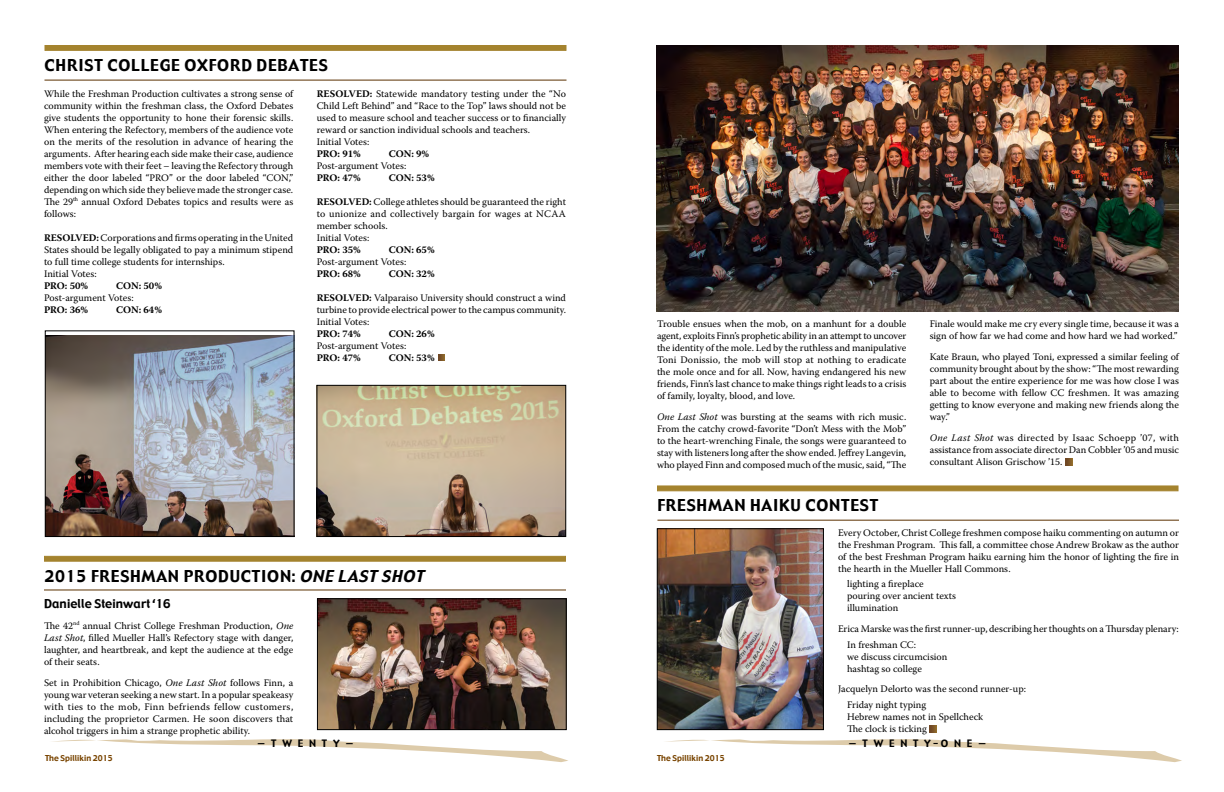
<style>
.page{position:relative;width:1224px;height:792px;background:#fff}
.page>*{position:absolute;margin:0;border:0;box-sizing:border-box;transform-origin:0 0}
.t1{font:16px "Gadget";letter-spacing:.05em;color:#000}
.t2{font:12px "Gadget";letter-spacing:.01em;color:#000}
.t3{font:10px/12px "Warnock Pro";color:#000}
.t4{font:700 10px "Warnock Pro";color:#000}
.t5{font:10px "Gadget";color:#000}
.t6{font:8px "Gadget";letter-spacing:.01em;color:#794400}
.s1{font-weight:700}
.s2{font-style:italic}
</style>
<div class="page">
<svg style="left:666px;top:739px;width:516px;height:23px"></svg>
<svg style="left:52px;top:739px;width:516px;height:23px"></svg>
<svg style="left:44px;top:45px;width:522px;height:6px;background:#a58431"></svg>
<hr style="left:44px;top:80px;width:522px;height:1px;background:#5b3100">
<img style="left:319px;top:387px;width:245px;height:148px">
<div style="left:317px;top:385px;width:249px;height:152px;border:1px solid #000"></div>
<img style="left:47px;top:335px;width:245px;height:200px">
<div style="left:45px;top:331px;width:249px;height:206px;border:1px solid #000"></div>
<svg style="left:438px;top:354px;width:7px;height:7px"></svg>
<svg style="left:44px;top:556px;width:522px;height:6px;background:#a88838"></svg>
<hr style="left:44px;top:589px;width:522px;height:1px;background:#5b3100">
<img style="left:319px;top:600px;width:245px;height:128px">
<div style="left:317px;top:598px;width:249px;height:132px;border:1px solid #000"></div>
<svg style="left:657px;top:485px;width:522px;height:6px;background:#ab8d3f"></svg>
<hr style="left:657px;top:520px;width:522px;height:1px;background:#5b3100">
<img style="left:659px;top:530px;width:163px;height:198px">
<div style="left:657px;top:528px;width:167px;height:202px;border:1px solid #000"></div>
<svg style="left:930px;top:725px;width:7px;height:7px"></svg>
<img style="left:656px;top:45px;width:523px;height:266px">
<svg style="left:1066px;top:458px;width:6px;height:7px"></svg>
<h1 class="t1" style="left:44px;top:54px;width:285px">CHRIST COLLEGE OXFORD DEBATES</h1>
<p class="t3" style="left:317px;top:87px;width:251px"><span class="s1">RESOLVED:</span> Statewide mandatory testing under the “No Child Left Behind” and “Race to the Top” laws should not be used to measure school and teacher success or to financially reward or sanction individual schools and teachers.<br>Initial Votes:</p>
<p class="t4" style="left:317px;top:147px;width:46px">PRO: 91%</p>
<p class="t4" style="left:389px;top:147px;width:42px">CON: 9%</p>
<p class="t3" style="left:317px;top:159px;width:91px">Post-argument Votes:</p>
<p class="t4" style="left:317px;top:171px;width:46px">PRO: 47%</p>
<p class="t4" style="left:389px;top:171px;width:48px">CON: 53%</p>
<p class="t3" style="left:317px;top:195px;width:251px"><span class="s1">RESOLVED:</span> College athletes should be guaranteed the right to unionize and collectively bargain for wages at NCAA member schools.<br>Initial Votes:</p>
<p class="t4" style="left:317px;top:243px;width:46px">PRO: 35%</p>
<p class="t4" style="left:389px;top:243px;width:48px">CON: 65%</p>
<p class="t3" style="left:317px;top:255px;width:91px">Post-argument Votes:</p>
<p class="t4" style="left:317px;top:267px;width:46px">PRO: 68%</p>
<p class="t4" style="left:389px;top:267px;width:48px">CON: 32%</p>
<p class="t3" style="left:317px;top:291px;width:251px;text-align:justify"><span class="s1">RESOLVED:</span> Valparaiso University should construct a wind turbine to provide electrical power to the campus community.<br>Initial Votes:</p>
<p class="t4" style="left:317px;top:327px;width:46px">PRO: 74%</p>
<p class="t4" style="left:389px;top:327px;width:48px">CON: 26%</p>
<p class="t3" style="left:317px;top:339px;width:91px">Post-argument Votes:</p>
<p class="t4" style="left:317px;top:351px;width:46px">PRO: 47%</p>
<p class="t4" style="left:389px;top:351px;width:48px">CON: 53%</p>
<p class="t3" style="left:44px;top:87px;width:251px;text-align:justify">While the Freshman Production cultivates a strong sense of community within the freshman class, the Oxford Debates give students the opportunity to hone their forensic skills.<br>When entering the Refectory, members of the audience vote on the merits of the resolution in advance of hearing the arguments. After hearing each side make their case, audience members vote with their feet – leaving the Refectory through either the door labeled “PRO” or the door labeled “CON,” depending on which side they believe made the stronger case.<br>The 29<sup>th</sup> annual Oxford Debates topics and results were as follows:</p>
<p class="t3" style="left:44px;top:231px;width:251px"><span class="s1">RESOLVED:</span> Corporations and firms operating in the United States should be legally obligated to pay a minimum stipend to full time college students for internships.<br>Initial Votes:</p>
<p class="t4" style="left:44px;top:279px;width:46px">PRO: 50%</p>
<p class="t4" style="left:116px;top:279px;width:48px">CON: 50%</p>
<p class="t3" style="left:44px;top:291px;width:91px">Post-argument Votes:</p>
<p class="t4" style="left:44px;top:303px;width:46px">PRO: 36%</p>
<p class="t4" style="left:116px;top:303px;width:48px">CON: 64%</p>
<h1 class="t1" style="left:44px;top:566px;width:385px">2015 FRESHMAN PRODUCTION: <span class="s2">ONE LAST SHOT</span></h1>
<p class="t2" style="left:44px;top:596px;width:128px">Danielle Steinwart ‘16</p>
<p class="t3" style="left:44px;top:619px;width:251px;text-align:justify">The 42<sup>nd</sup> annual Christ College Freshman Production, <span class="s2">One Last Shot</span>, filled Mueller Hall’s Refectory stage with danger, laughter, and heartbreak, and kept the audience at the edge of their seats.</p>
<p class="t3" style="left:44px;top:676px;width:251px;text-align:justify">Set in Prohibition Chicago, <span class="s2">One Last Shot</span> follows Finn, a young war veteran seeking a new start. In a popular speakeasy with ties to the mob, Finn befriends fellow customers, including the proprietor Carmen. He soon discovers that alcohol triggers in him a strange prophetic ability.</p>
<p class="t3" style="left:657px;top:317px;width:251px;text-align:justify">Trouble ensues when the mob, on a manhunt for a double agent, exploits Finn’s prophetic ability in an attempt to uncover the identity of the mole. Led by the ruthless and manipulative Toni Donissio, the mob will stop at nothing to eradicate the mole once and for all. Now, having endangered his new friends, Finn’s last chance to make things right leads to a crisis of family, loyalty, blood, and love.</p>
<p class="t3" style="left:657px;top:410px;width:251px;text-align:justify"><span class="s2">One Last Shot</span> was bursting at the seams with rich music.<br>From the catchy crowd-favorite “Don’t Mess with the Mob” to the heart-wrenching Finale, the songs were guaranteed to stay with listeners long after the show ended. Jeffrey Langevin, who played Finn and composed much of the music, said, “The</p>
<p class="t3" style="left:930px;top:317px;width:251px">Finale would make me cry every single time, because it was a sign of how far we had come and how hard we had worked.”</p>
<p class="t3" style="left:930px;top:350px;width:251px;text-align:justify">Kate Braun, who played Toni, expressed a similar feeling of community brought about by the show: “The most rewarding part about the entire experience for me was how close I was able to become with fellow CC freshmen. It was amazing getting to know everyone and making new friends along the way.”</p>
<p class="t3" style="left:930px;top:431px;width:251px;text-align:justify"><span class="s2">One Last Shot</span> was directed by Isaac Schoepp ’07, with assistance from associate director Dan Cobbler ’05 and music consultant Alison Grischow ’15.</p>
<h1 class="t1" style="left:657px;top:495px;width:222px">FRESHMAN HAIKU CONTEST</h1>
<p class="t3" style="left:838px;top:526px;width:342px;text-align:justify">Every October, Christ College freshmen compose haiku commenting on autumn or the Freshman Program. This fall, a committee chose Andrew Brokaw as the author of the best Freshman Program haiku earning him the honor of lighting the fire in the hearth in the Mueller Hall Commons.</p>
<p class="t3" style="left:847px;top:578px;width:111px">lighting a fireplace pouring over ancient texts illumination</p>
<p class="t3" style="left:847px;top:621px;width:333px;line-height:15.6px;text-indent:-9px">Erica Marske was the first runner-up, describing her thoughts on a Thursday plenary:<br>In freshman CC:</p>
<p class="t3" style="left:847px;top:650px;width:102px">we discuss circumcision hashtag so college</p>
<p class="t3" style="left:847px;top:681px;width:180px;line-height:15.6px;text-indent:-9px">Jacquelyn Delorto was the second runner-up:<br>Friday night typing</p>
<p class="t3" style="left:847px;top:710px;width:138px">Hebrew names not in Spellcheck<br>The clock is ticking</p>
<p class="t5" style="left:257px;top:737px;width:98px">— T W E N T Y —</p>
<p class="t5" style="left:849px;top:737px;width:139px">— T W E N T Y-O N E —</p>
<p class="t6" style="left:45px;top:753px;width:69px">The Spillikin 2015</p>
<p class="t6" style="left:657px;top:753px;width:69px">The Spillikin 2015</p>
</div>
